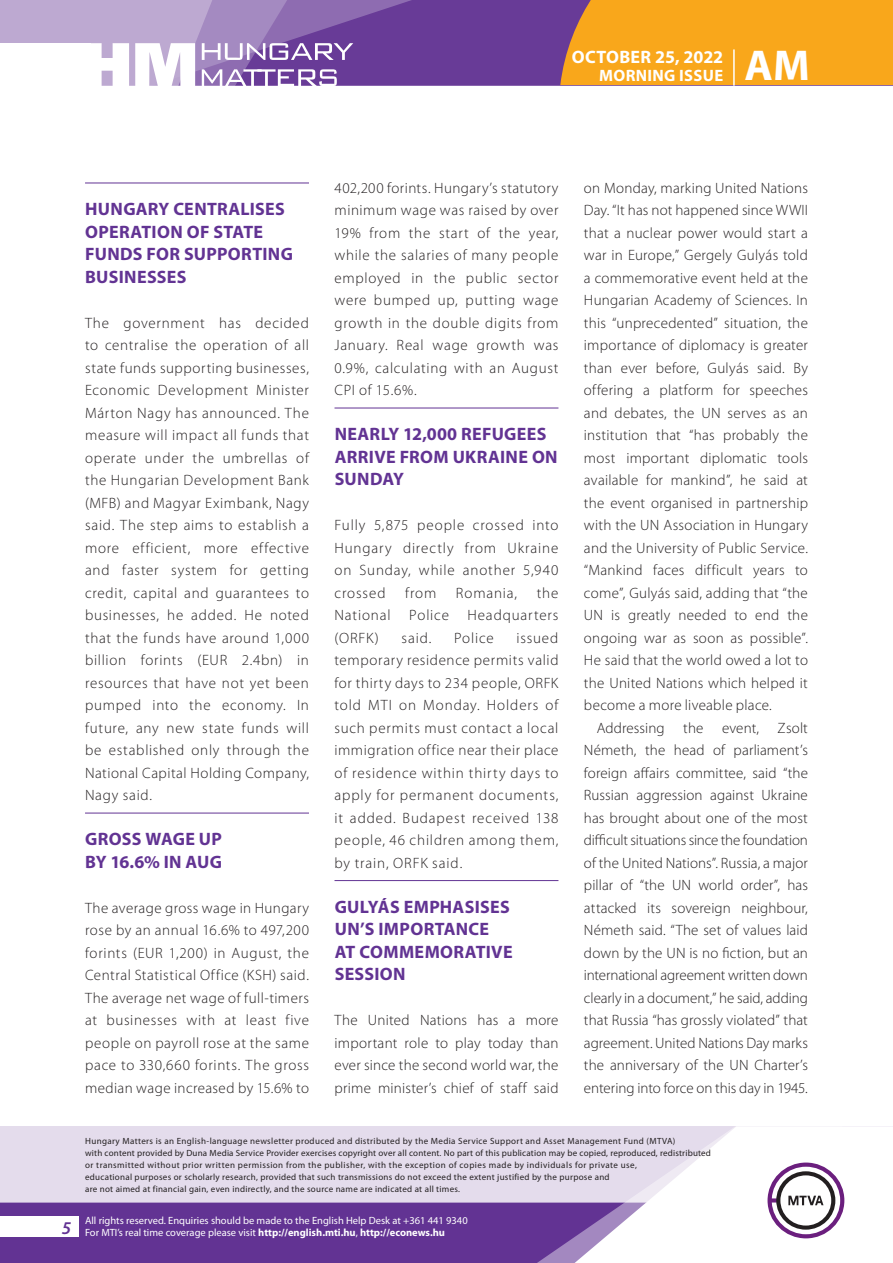
<style>
.page{position:relative;width:893px;height:1263px;background:#fff}
.page>*{position:absolute;margin:0;border:0;box-sizing:border-box;transform-origin:0 0}
.t1{font:700 43.35px "Myriad Pro";color:#fff}
._01_cimsor{font:700 18px/22.5px "Myriad Pro";letter-spacing:.015em;color:#623393}
.t2{font:700 18px "Myriad Pro";letter-spacing:.01em;color:#fff}
.t3{font:italic 600 18px "Myriad Pro";color:#623393}
.t4{font:700 16.5px "Myriad Pro";letter-spacing:.02em;color:#fff}
._03_kenyer_szöveg-1{font:300 15px/22.5px "Myriad Pro";letter-spacing:.045em;color:#231f20;text-align:justify}
._03_kenyer_szöveg-2{font:300 15px/22.5px "Myriad Pro";color:#231f20;text-align:justify}
.t5{font:10.5px/12px "Myriad Pro";color:#fff}
.t6{font:9px/12px "Myriad Pro";letter-spacing:.03em;color:#231f20}
.s1{font-weight:700}
</style>
<div class="page">
<div style="left:0;top:1126px;width:893px;height:137px;background:#e4dcec"></div>
<div style="left:0;top:1202px;width:506px;height:61px;background:#623393"></div>
<div style="left:506px;top:1202px;width:43px;height:61px;background:#623393"></div>
<svg style="left:549px;top:1126px;width:344px;height:137px;fill:#fff"></svg>
<svg style="left:767px;top:1162px;width:77px;height:76px;background:#c5b8c8"></svg>
<div style="left:0;top:1216px;width:79px;height:20px;background:#fff"></div>
<div style="left:0;top:0;width:893px;height:85px;background:#683b97"></div>
<div style="left:560px;top:0;width:333px;height:85px;background:#f9a71b"></div>
<hr style="left:733px;top:49px;width:2px;height:37px;background:#fff">
<svg style="left:0;top:0;width:479px;height:86px"></svg>
<hr style="left:85px;top:183px;width:224px;height:1px;background:#623393">
<hr style="left:85px;top:813px;width:224px;height:1px;background:#623393">
<hr style="left:334px;top:408px;width:224px;height:1px;background:#623393">
<hr style="left:334px;top:880px;width:224px;height:1px;background:#623393">
<p class="t2" style="left:572px;top:45px;width:153px">OCTOBER 25, 2022</p>
<p class="t4" style="left:599px;top:65px;width:125px">MORNING ISSUE</p>
<h1 class="t1" style="left:745px;top:37px;width:67px">AM</h1>
<p class="_01_cimsor" style="left:85px;top:197px;width:209px">HUNGARY CENTRALISES<br>OPERATION OF STATE<br>FUNDS FOR SUPPORTING<br>BUSINESSES</p>
<p class="_03_kenyer_szöveg-1" style="left:85px;top:311px;width:225px">The government has decided to centralise the operation of all state funds supporting businesses, Economic Development Minister Márton Nagy has announced. The measure will impact all funds that operate under the umbrellas of the Hungarian Development Bank (MFB) and Magyar Eximbank, Nagy said. The step aims to establish a more efficient, more effective and faster system for getting credit, capital and guarantees to businesses, he added. He noted that the funds have around 1,000 billion forints (EUR 2.4bn) in resources that have not yet been pumped into the economy. In future, any new state funds will be established only through the National Capital Holding Company, Nagy said.</p>
<p class="_01_cimsor" style="left:85px;top:827px;width:138px">GROSS WAGE UP<br>BY 16.6% IN AUG</p>
<p class="_03_kenyer_szöveg-1" style="left:85px;top:896px;width:225px">The average gross wage in Hungary rose by an annual 16.6% to 497,200 forints (EUR 1,200) in August, the Central Statistical Office (KSH) said.<br>The average net wage of full-timers at businesses with at least five people on payroll rose at the same pace to 330,660 forints. The gross median wage increased by 15.6% to</p>
<p class="_03_kenyer_szöveg-1" style="left:334px;top:176px;width:225px">402,200 forints. Hungary’s statutory minimum wage was raised by over 19% from the start of the year, while the salaries of many people employed in the public sector were bumped up, putting wage growth in the double digits from January. Real wage growth was 0.9%, calculating with an August CPI of 15.6%.</p>
<p class="_01_cimsor" style="left:335px;top:422px;width:225px">NEARLY 12,000 REFUGEES<br>ARRIVE FROM UKRAINE ON<br>SUNDAY</p>
<p class="_03_kenyer_szöveg-1" style="left:334px;top:514px;width:225px">Fully 5,875 people crossed into Hungary directly from Ukraine on Sunday, while another 5,940 crossed</p>
<p class="_03_kenyer_szöveg-1" style="left:405px;top:581px;width:33px">from</p>
<p class="_03_kenyer_szöveg-1" style="left:456px;top:581px;width:63px">Romania,</p>
<p class="_03_kenyer_szöveg-1" style="left:334px;top:581px;width:225px;text-indent:202px">the National Police Headquarters (ORFK)</p>
<p class="_03_kenyer_szöveg-1" style="left:334px;top:626px;width:225px;text-indent:182px">issued temporary residence permits valid for thirty days to 234 people, ORFK told MTI on Monday. Holders of such permits must contact a local immigration office near their place of residence within thirty days to apply for permanent documents, it added. Budapest received 138 people, 46 children among them, by train, ORFK said.</p>
<p class="_01_cimsor" style="left:335px;top:895px;width:179px">GULYÁS EMPHASISES<br>UN’S IMPORTANCE<br>AT COMMEMORATIVE<br>SESSION</p>
<p class="_03_kenyer_szöveg-1" style="left:334px;top:1009px;width:225px">The United Nations has a more important role to play today than ever since the second world war, the prime minister’s chief of staff said</p>
<p class="_03_kenyer_szöveg-1" style="left:402px;top:626px;width:31px">said.</p>
<p class="_03_kenyer_szöveg-1" style="left:454px;top:626px;width:41px">Police</p>
<p class="_03_kenyer_szöveg-1" style="left:584px;top:176px;width:225px">on Monday, marking United Nations Day. “It has not happened since WWII that a nuclear power would start a war in Europe,” Gergely Gulyás told a commemorative event held at the Hungarian Academy of Sciences. In this “unprecedented” situation, the importance of diplomacy is greater than ever before, Gulyás said. By offering a platform for speeches and debates, the UN serves as an institution that “has probably the most important diplomatic tools available for mankind”, he said at the event organised in partnership with the UN Association in Hungary and the University of Public Service. “Mankind faces difficult years to come”, Gulyás said, adding that “the UN is greatly needed to end the ongoing war as soon as possible”.<br>He said that the world owed a lot to the United Nations which helped it become a more liveable place.</p>
<p class="_03_kenyer_szöveg-2" style="left:584px;top:716px;width:225px;text-indent:13px">Addressing the event, Zsolt Németh, the head of parliament’s foreign affairs committee, said “the Russian aggression against Ukraine has brought about one of the most difficult situations since the foundation of the United Nations”. Russia, a major pillar of “the UN world order”, has attacked its sovereign neighbour, Németh said. “The set of values laid down by the UN is no fiction, but an international agreement written down clearly in a document,” he said, adding that Russia “has grossly violated” that agreement. United Nations Day marks the anniversary of the UN Charter’s entering into force on this day in 1945.</p>
<p class="t3" style="left:62px;top:1217px;width:11px">5</p>
<p class="t6" style="left:85px;top:1134px;width:627px">Hungary Matters is an English-language newsletter produced and distributed by the Media Service Support and Asset Management Fund (MTVA)<br>with content provided by Duna Media Service Provider exercises copyright over all content. No part of this publication may be copied, reproduced, redistributed or transmitted without prior written permission from the publisher, with the exception of copies made by individuals for private use,<br>educational purposes or scholarly research, provided that such transmissions do not exceed the extent justified by the purpose and<br>are not aimed at financial gain, even indirectly, and the source name are indicated at all times.</p>
<p class="t5" style="left:85px;top:1214px;width:384px">All rights reserved. Enquiries should be made to the English Help Desk at +361 441 9340<br>For MTI’s real time coverage please visit <span class="s1">http://english.mti.hu</span>, <span class="s1">http://econews.hu</span></p>
</div>
